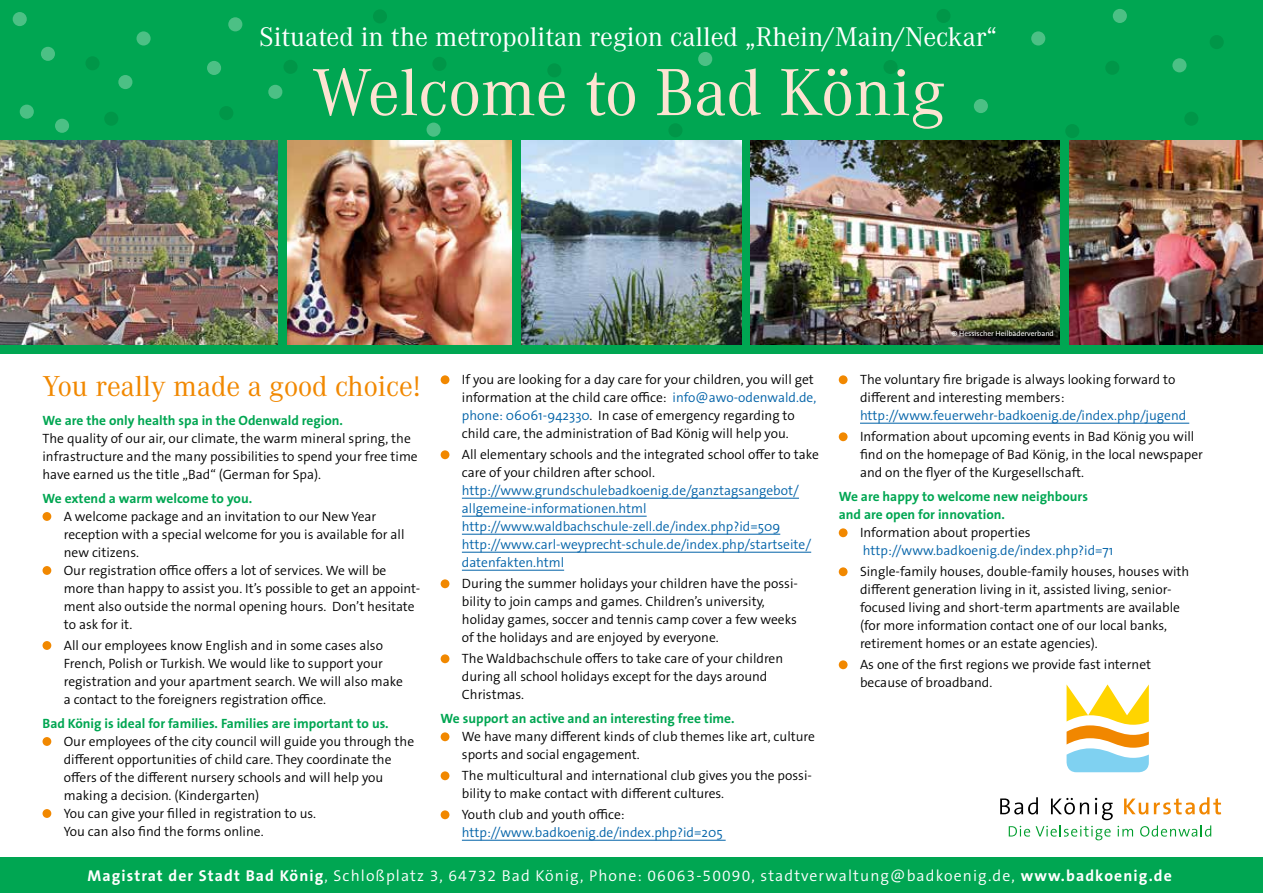
<style>
.page{position:relative;width:1263px;height:893px;background:#fff}
.page>*{position:absolute;margin:0;border:0;box-sizing:border-box;transform-origin:0 0}
.t1{font:69px "Corporate A";color:#fde3d2}
.t2{font:30px "Corporate A";color:#f18800}
.t3{font:28.05px "Corporate A";color:#fff}
.t4{font:300 15.75px "The Sans Os F";letter-spacing:.07em;color:#fff}
.t5{font:300 13.5px/18px "The Sans Os F";color:#000}
.t6{font:300 13.5px/18px "The Sans Os F";color:#0062a8}
.t7{font:700 13.5px/18px "The Sans Os F";color:#00a652}
.t8{font:7.5px "The Sans Os F";color:#fff}
.s1{color:#0062a8}
.s2{font-weight:700}
</style>
<div class="page">
<div style="left:0;top:857px;width:1263px;height:36px;background:#00a652"></div>
<svg style="left:1000px;top:797px;width:221px;height:43px"></svg>
<svg style="left:1066px;top:684px;width:83px;height:88px"></svg>
<div style="left:0;top:0;width:1263px;height:354px;background:#00a652"></div>
<div style="left:268px;top:85px;width:14px;height:14px;background:#4cc085;border-radius:50%"></div>
<svg style="left:426px;top:123px;width:15px;height:14px"></svg>
<svg style="left:136px;top:31px;width:15px;height:15px"></svg>
<div style="left:1031px;top:31px;width:14px;height:15px;background:#4cc085;border-radius:50%"></div>
<div style="left:698px;top:52px;width:14px;height:14px;background:#4cc085;border-radius:50%"></div>
<div style="left:1113px;top:9px;width:14px;height:14px;background:#4cc085;border-radius:50%"></div>
<div style="left:20px;top:105px;width:14px;height:14px;background:#4cc085;border-radius:50%"></div>
<div style="left:13px;top:12px;width:14px;height:14px;background:#4cc085;border-radius:50%"></div>
<div style="left:228px;top:17px;width:14px;height:14px;background:#4cc085;border-radius:50%"></div>
<div style="left:1172px;top:58px;width:14px;height:14px;background:#4cc085;border-radius:50%"></div>
<div style="left:974px;top:99px;width:14px;height:14px;background:#4cc085;border-radius:50%"></div>
<div style="left:207px;top:61px;width:14px;height:14px;background:#4cc085;border-radius:50%"></div>
<div style="left:41px;top:47px;width:14px;height:14px;background:#4cc085;border-radius:50%"></div>
<div style="left:104px;top:112px;width:14px;height:14px;background:#009648;border-radius:50%"></div>
<div style="left:936px;top:9px;width:14px;height:14px;background:#009648;border-radius:50%"></div>
<div style="left:883px;top:60px;width:14px;height:14px;background:#009648;border-radius:50%"></div>
<div style="left:283px;top:60px;width:15px;height:14px;background:#009648;border-radius:50%"></div>
<div style="left:432px;top:57px;width:14px;height:14px;background:#009648;border-radius:50%"></div>
<div style="left:547px;top:63px;width:14px;height:14px;background:#009648;border-radius:50%"></div>
<div style="left:219px;top:106px;width:14px;height:14px;background:#009648;border-radius:50%"></div>
<div style="left:85px;top:56px;width:15px;height:14px;background:#009648;border-radius:50%"></div>
<div style="left:668px;top:123px;width:14px;height:14px;background:#009648;border-radius:50%"></div>
<div style="left:1210px;top:35px;width:14px;height:14px;background:#009648;border-radius:50%"></div>
<div style="left:1065px;top:124px;width:14px;height:14px;background:#009648;border-radius:50%"></div>
<div style="left:1105px;top:61px;width:14px;height:14px;background:#009648;border-radius:50%"></div>
<div style="left:373px;top:9px;width:14px;height:14px;background:#009648;border-radius:50%"></div>
<div style="left:1184px;top:112px;width:14px;height:14px;background:#009648;border-radius:50%"></div>
<div style="left:118px;top:75px;width:14px;height:14px;background:#4cc085;border-radius:50%"></div>
<div style="left:55px;top:119px;width:14px;height:14px;background:#4cc085;border-radius:50%"></div>
<div style="left:43px;top:512px;width:8px;height:9px;background:#f18800;border-radius:50%"></div>
<div style="left:43px;top:566px;width:8px;height:9px;background:#f18800;border-radius:50%"></div>
<div style="left:43px;top:641px;width:8px;height:9px;background:#f18800;border-radius:50%"></div>
<div style="left:43px;top:737px;width:8px;height:9px;background:#f18800;border-radius:50%"></div>
<div style="left:43px;top:809px;width:8px;height:9px;background:#f18800;border-radius:50%"></div>
<hr style="left:462px;top:498px;width:337px;height:1px;background:#0062a8">
<hr style="left:462px;top:516px;width:185px;height:1px;background:#0062a8">
<hr style="left:462px;top:534px;width:318px;height:1px;background:#0062a8">
<hr style="left:462px;top:552px;width:349px;height:1px;background:#0062a8">
<hr style="left:462px;top:570px;width:102px;height:1px;background:#0062a8">
<hr style="left:462px;top:840px;width:264px;height:1px;background:#0062a8">
<div style="left:441px;top:375px;width:8px;height:9px;background:#f18800;border-radius:50%"></div>
<div style="left:441px;top:450px;width:8px;height:9px;background:#f18800;border-radius:50%"></div>
<div style="left:441px;top:579px;width:8px;height:9px;background:#f18800;border-radius:50%"></div>
<div style="left:441px;top:654px;width:8px;height:9px;background:#f18800;border-radius:50%"></div>
<div style="left:441px;top:732px;width:8px;height:9px;background:#f18800;border-radius:50%"></div>
<div style="left:441px;top:771px;width:8px;height:9px;background:#f18800;border-radius:50%"></div>
<div style="left:441px;top:810px;width:8px;height:9px;background:#f18800;border-radius:50%"></div>
<hr style="left:860px;top:423px;width:329px;height:1px;background:#0062a8">
<div style="left:839px;top:375px;width:8px;height:9px;background:#f18800;border-radius:50%"></div>
<div style="left:839px;top:432px;width:8px;height:9px;background:#f18800;border-radius:50%"></div>
<div style="left:839px;top:528px;width:8px;height:9px;background:#f18800;border-radius:50%"></div>
<div style="left:839px;top:567px;width:8px;height:9px;background:#f18800;border-radius:50%"></div>
<div style="left:839px;top:660px;width:8px;height:9px;background:#f18800;border-radius:50%"></div>
<img style="left:0;top:140px;width:278px;height:204px">
<img style="left:287px;top:140px;width:225px;height:204px">
<img style="left:522px;top:140px;width:219px;height:204px">
<img style="left:1069px;top:140px;width:194px;height:204px">
<img style="left:751px;top:140px;width:308px;height:204px">
<h3 class="t3" style="left:259px;top:21px;width:739px">Situated in the metropolitan region called „Rhein/Main/Neckar“</h3>
<h1 class="t1" style="left:312px;top:54px;width:634px">Welcome to Bad König</h1>
<h2 class="t2" style="left:43px;top:370px;width:379px">You really made a good choice!</h2>
<p class="t7" style="left:43px;top:411px;width:302px">We are the only health spa in the Odenwald region.</p>
<p class="t5" style="left:43px;top:429px;width:377px">The quality of our air, our climate, the warm mineral spring, the infrastructure and the many possibilities to spend your free time have earned us the title „Bad“ (German for Spa).</p>
<p class="t7" style="left:43px;top:489px;width:211px">We extend a warm welcome to you.</p>
<p class="t5" style="left:64px;top:507px;width:358px">A welcome package and an invitation to our New Year reception with a special welcome for you is available for all new citizens.<br>Our registration office offers a lot of services. We will be more than happy to assist you. It’s possible to get an appoint&shy;ment also outside the normal opening hours. Don’t hesitate to ask for it.</p>
<p class="t5" style="left:64px;top:636px;width:340px">All our employees know English and in some cases also French, Polish or Turkish. We would like to support your registration and your apartment search. We will also make a contact to the foreigners registration office.</p>
<p class="t7" style="left:43px;top:714px;width:348px">Bad König is ideal for families. Families are important to us.</p>
<p class="t5" style="left:64px;top:732px;width:352px">Our employees of the city council will guide you through the different opportunities of child care. They coordinate the offers of the different nursery schools and will help you making a decision. (Kindergarten)<br>You can give your filled in registration to us.<br>You can also find the forms online.</p>
<p class="t5" style="left:462px;top:371px;width:356px">If you are looking for a day care for your children, you will get information at the child care office: <span class="s1">info@awo-odenwald.de, phone: 06061-942330</span>. In case of emergency regarding to child care, the administration of Bad König will help you.</p>
<p class="t5" style="left:462px;top:446px;width:359px">All elementary schools and the integrated school offer to take care of your children after school.</p>
<p class="t6" style="left:462px;top:482px;width:351px">http://www.grundschulebadkoenig.de/ganztagsangebot/ allgemeine-informationen.html http://www.waldbachschule-zell.de/index.php?id=509 http://www.carl-weyprecht-schule.de/index.php/startseite/ datenfakten.html</p>
<p class="t5" style="left:462px;top:575px;width:337px">During the summer holidays your children have the possi&shy;bility to join camps and games. Children’s university, holiday games, soccer and tennis camp cover a few weeks of the holidays and are enjoyed by everyone.</p>
<p class="t5" style="left:462px;top:650px;width:323px">The Waldbachschule offers to take care of your children during all school holidays except for the days around<br>Christmas.</p>
<p class="t7" style="left:441px;top:710px;width:296px">We support an active and an interesting free time.</p>
<p class="t5" style="left:462px;top:728px;width:355px">We have many different kinds of club themes like art, culture sports and social engagement.</p>
<p class="t5" style="left:462px;top:767px;width:351px">The multicultural and international club gives you the possi&shy;bility to make contact with different cultures.</p>
<p class="t5" style="left:462px;top:806px;width:164px">Youth club and youth office:</p>
<p class="t6" style="left:462px;top:824px;width:262px">http://www.badkoenig.de/index.php?id=205</p>
<p class="t8" style="left:952px;top:328px;width:103px">© Hessischer Heilbäderverband</p>
<p class="t5" style="left:860px;top:371px;width:317px">The voluntary fire brigade is always looking forward to different and interesting members:</p>
<p class="t6" style="left:860px;top:407px;width:328px">http://www.feuerwehr-badkoenig.de/index.php/jugend</p>
<p class="t5" style="left:860px;top:428px;width:345px">Information about upcoming events in Bad König you will find on the homepage of Bad König, in the local newspaper and on the flyer of the Kurgesellschaft.</p>
<p class="t7" style="left:839px;top:488px;width:251px">We are happy to welcome new neighbours and are open for innovation.</p>
<p class="t5" style="left:860px;top:524px;width:172px">Information about properties</p>
<p class="t6" style="left:863px;top:542px;width:252px">http://www.badkoenig.de/index.php?id=71</p>
<p class="t5" style="left:860px;top:563px;width:331px">Single-family houses, double-family houses, houses with different generation living in it, assisted living, senior&shy;focused living and short-term apartments are available (for more information contact one of our local banks, retirement homes or an estate agencies).</p>
<p class="t5" style="left:860px;top:656px;width:293px">As one of the first regions we provide fast internet because of broadband.</p>
<p class="t4" style="left:87px;top:866px;width:1086px"><span class="s2">Magistrat der Stadt Bad König</span>, Schloßplatz 3, 64732 Bad König, Phone: 06063-50090, stadtverwaltung@badkoenig.de, <span class="s2">www.badkoenig.de</span></p>
</div>
